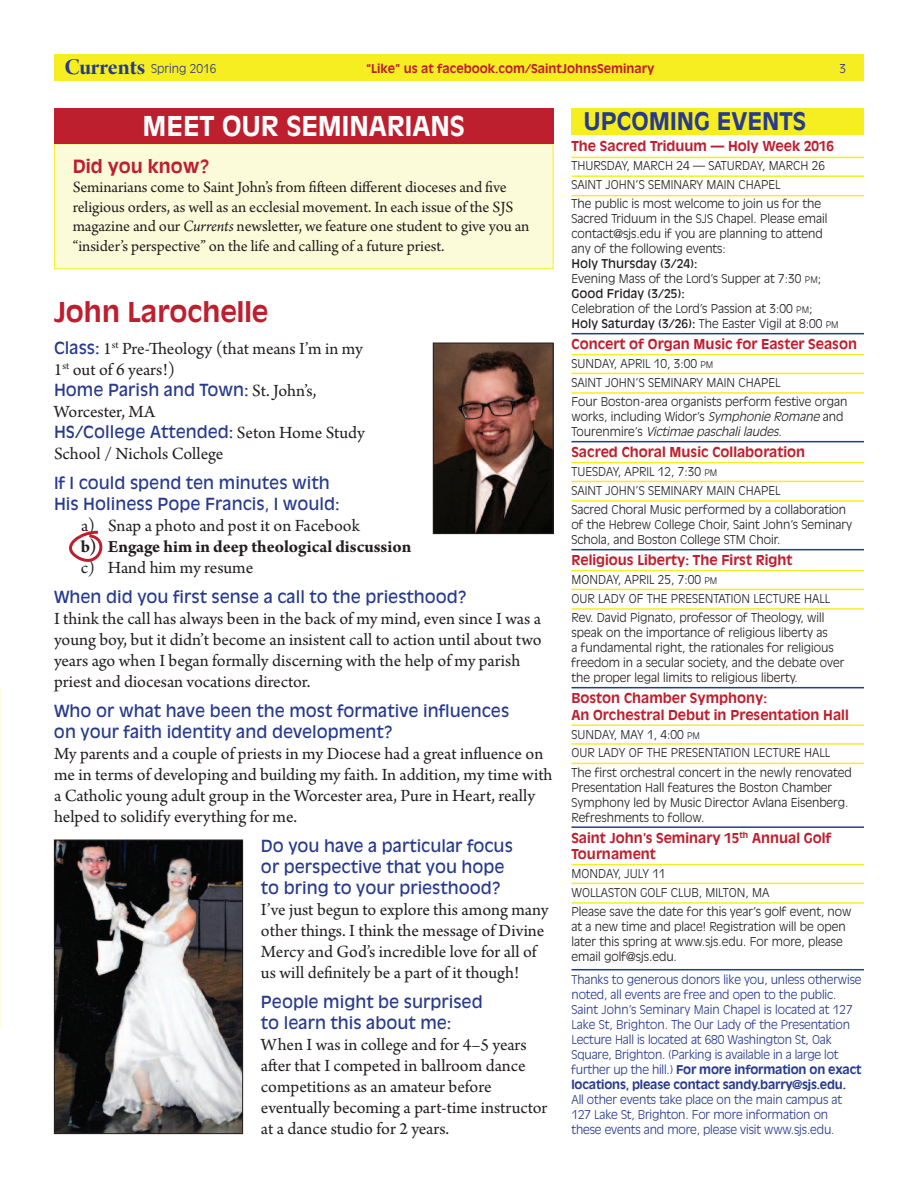
<style>
.page{position:relative;width:918px;height:1188px;background:#fff}
.page>*{position:absolute;margin:0;border:0;box-sizing:border-box;transform-origin:0 0}
.t1{font:700 27px "Antique Olive";color:#fff}
.t2{font:700 27px "Antique Olive";color:#be1f2e}
.t3{font:700 24px "Antique Olive";color:#273a8d}
.t4{font:18px/21px "Arno Pro";color:#231f20}
.t5{font:700 18px "Arno Pro";color:#231f20}
.t6{font:700 18px "Antique Olive";color:#be1f2e}
.t7{font:16.5px/21px "Antique Olive";color:#273a8d}
.t8{font:16.5px/19.5px "Arno Pro";letter-spacing:-.005em;color:#231f20}
.t9{font:700 13.5px/16.5px "Antique Olive";color:#be1f2e}
.t10{font:300 12px/15px "Antique Olive";color:#231f20}
.t11{font:300 12px/15px "Antique Olive";letter-spacing:-.01em;color:#273a8d}
.t12{font:700 12px "Antique Olive";color:#be1f2e}
.s1{font-family:"Arno Pro Bold Display";font-weight:400;font-size:24px}
.s2{font-style:italic}
.s3{font-family:"Antique Olive";font-size:16.5px;color:#273a8d}
.s4{font-family:"Arno Pro";font-size:18px;color:#231f20}
.s5{font-weight:400}
.s6{font-size:9px}
.s7{font-weight:700}
</style>
<div class="page">
<div style="left:55px;top:144px;width:498px;height:124px;background:#fcfbd9"></div>
<div style="left:54px;top:143px;width:500px;height:126px;border:1px solid #f7ee22"></div>
<div style="left:54px;top:54px;width:810px;height:27px;background:#f7ee22"></div>
<div style="left:54px;top:108px;width:500px;height:36px;background:#be1f2e"></div>
<img style="left:435px;top:345px;width:117px;height:187px">
<div style="left:433px;top:343px;width:121px;height:191px;border:1px solid #231f20"></div>
<img style="left:56px;top:842px;width:185px;height:290px">
<div style="left:54px;top:840px;width:189px;height:294px;border:1px solid #231f20"></div>
<svg style="left:69px;top:530px;width:34px;height:32px"></svg>
<hr style="left:572px;top:157px;width:292px;height:1px;background:#f7ee22">
<hr style="left:572px;top:175px;width:292px;height:2px;background:#f7ee22">
<hr style="left:572px;top:195px;width:292px;height:1px;background:#f7ee22">
<hr style="left:572px;top:333px;width:292px;height:1px;background:#273a8d">
<hr style="left:572px;top:354px;width:292px;height:1px;background:#f7ee22">
<hr style="left:572px;top:373px;width:292px;height:1px;background:#f7ee22">
<hr style="left:572px;top:392px;width:292px;height:2px;background:#f7ee22">
<hr style="left:572px;top:441px;width:292px;height:1px;background:#273a8d">
<hr style="left:572px;top:462px;width:292px;height:1px;background:#f7ee22">
<hr style="left:572px;top:481px;width:292px;height:1px;background:#f7ee22">
<hr style="left:572px;top:500px;width:292px;height:2px;background:#f7ee22">
<hr style="left:572px;top:549px;width:292px;height:1px;background:#273a8d">
<hr style="left:572px;top:570px;width:292px;height:1px;background:#f7ee22">
<hr style="left:572px;top:589px;width:292px;height:1px;background:#f7ee22">
<hr style="left:572px;top:608px;width:292px;height:2px;background:#f7ee22">
<hr style="left:572px;top:687px;width:292px;height:1px;background:#273a8d">
<hr style="left:572px;top:724px;width:292px;height:2px;background:#f7ee22">
<hr style="left:572px;top:743px;width:292px;height:2px;background:#f7ee22">
<hr style="left:572px;top:763px;width:292px;height:1px;background:#f7ee22">
<hr style="left:572px;top:826px;width:292px;height:2px;background:#273a8d">
<hr style="left:572px;top:864px;width:292px;height:1px;background:#f7ee22">
<hr style="left:572px;top:883px;width:292px;height:1px;background:#f7ee22">
<hr style="left:572px;top:902px;width:292px;height:2px;background:#f7ee22">
<hr style="left:572px;top:969px;width:292px;height:1px;background:#273a8d">
<div style="left:572px;top:108px;width:292px;height:27px;background:#f7ee22"></div>
<svg style="left:0;top:688px;width:1px;height:342px"></svg>
<p class="t11" style="left:64px;top:62px;width:154px"><span class="s1">Currents</span> Spring 2016</p>
<p class="t12" style="left:366px;top:64px;width:290px">“Like” us at facebook.com/SaintJohnsSeminary</p>
<p class="t11" style="left:839px;top:61px;width:8px">3</p>
<h1 class="t1" style="left:143px;top:115px;width:324px">MEET OUR SEMINARIANS</h1>
<h3 class="t6" style="left:73px;top:159px;width:138px">Did you know?</h3>
<p class="t8" style="left:73px;top:179px;width:458px">Seminarians come to Saint John’s from fifteen different dioceses and five religious orders, as well as an ecclesial movement. In each issue of the SJS magazine and our <span class="s2">Currents</span> newsletter, we feature one student to give you an “insider’s perspective” on the life and calling of a future priest.</p>
<h1 class="t2" style="left:54px;top:301px;width:216px">John Larochelle</h1>
<h3 class="t4" style="left:54px;top:340px;width:310px"><span class="s3">Class:</span> 1<sup>st</sup> Pre-Theology (that means I’m in my<br>1<sup>st</sup> out of 6 years!)</h3>
<h3 class="t7" style="left:54px;top:380px;width:264px">Home Parish and Town: <span class="s4">St. John’s,</span></h3>
<h3 class="t4" style="left:54px;top:403px;width:103px">Worcester, MA</h3>
<h3 class="t7" style="left:54px;top:422px;width:312px">HS/College Attended: <span class="s4">Seton Home Study</span></h3>
<h3 class="t4" style="left:54px;top:445px;width:171px">School / Nichols College</h3>
<h3 class="t7" style="left:54px;top:473px;width:287px">If I could spend ten minutes with<br>His Holiness Pope Francis, I would:</h3>
<h3 class="t4" style="left:81px;top:517px;width:280px">a) Snap a photo and post it on Facebook</h3>
<h3 class="t5" style="left:81px;top:540px;width:332px">b) Engage him in deep theological discussion</h3>
<h3 class="t4" style="left:81px;top:559px;width:174px">c) Hand him my resume</h3>
<h3 class="t7" style="left:54px;top:587px;width:415px">When did you first sense a call to the priesthood?</h3>
<p class="t4" style="left:54px;top:610px;width:489px">I think the call has always been in the back of my mind, even since I was a young boy, but it didn’t become an insistent call to action until about two years ago when I began formally discerning with the help of my parish priest and diocesan vocations director.</p>
<h3 class="t7" style="left:54px;top:701px;width:457px">Who or what have been the most formative influences on your faith identity and development?</h3>
<p class="t4" style="left:54px;top:745px;width:500px">My parents and a couple of priests in my Diocese had a great influence on me in terms of developing and building my faith. In addition, my time with a Catholic young adult group in the Worcester area, Pure in Heart, really helped to solidify everything for me.</p>
<h3 class="t7" style="left:261px;top:836px;width:253px">Do you have a particular focus or perspective that you hope to bring to your priesthood?</h3>
<h3 class="t4" style="left:261px;top:901px;width:289px">I’ve just begun to explore this among many other things. I think the message of Divine Mercy and God’s incredible love for all of us will definitely be a part of it though!</h3>
<h3 class="t7" style="left:261px;top:992px;width:223px">People might be surprised to learn this about me:</h3>
<h3 class="t4" style="left:261px;top:1036px;width:288px">When I was in college and for 4–5 years after that I competed in ballroom dance competitions as an amateur before eventually becoming a part-time instructor at a dance studio for 2 years.</h3>
<h2 class="t3" style="left:584px;top:112px;width:224px">UPCOMING EVENTS</h2>
<p class="t9" style="left:572px;top:139px;width:264px">The Sacred Triduum — Holy Week 2016</p>
<p class="t10" style="left:572px;top:157px;width:255px;line-height:19.2px">THURSDAY, MARCH 24 — SATURDAY, MARCH 26<br>SAINT JOHN’S SEMINARY MAIN CHAPEL<br>The public is most welcome to join us for the</p>
<p class="t10" style="left:571px;top:212px;width:258px">Sacred Triduum in the SJS Chapel. Please email contact@sjs.edu if you are planning to attend any of the following events:</p>
<p class="t10" style="left:571px;top:257px;width:269px"><span class="s5">Holy Thursday (3/24):<br></span>Evening Mass of the Lord’s Supper at 7:30 <span class="s6">PM</span>; <span class="s5">Good Friday (3/25):<br></span>Celebration of the Lord’s Passion at 3:00 <span class="s6">PM</span>; <span class="s5">Holy Saturday (3/26):</span> The Easter Vigil at 8:00 <span class="s6">PM</span></p>
<p class="t9" style="left:572px;top:337px;width:287px">Concert of Organ Music for Easter Season</p>
<p class="t10" style="left:572px;top:355px;width:277px;line-height:19.2px">SUNDAY, APRIL 10, 3:00 <span class="s6">PM<br></span>SAINT JOHN’S SEMINARY MAIN CHAPEL<br>Four Boston-area organists perform festive organ</p>
<p class="t10" style="left:571px;top:410px;width:273px">works, including Widor’s <span class="s2">SymphonieRomane</span>and<br>To u r e n m i r e ’s <span class="s2">Victimae paschali laudes</span>.</p>
<p class="t9" style="left:572px;top:445px;width:235px">Sacred Choral Music Collaboration</p>
<p class="t10" style="left:572px;top:463px;width:276px;line-height:19.2px">TUESDAY, APRIL 12, 7:30 <span class="s6">PM<br></span>SAINT JOHN’S SEMINARY MAIN CHAPEL<br>Sacred Choral Music performed by a collaboration</p>
<p class="t10" style="left:571px;top:518px;width:282px">of the Hebrew College Choir, Saint John’s Seminary<br>Schola, and Boston College STM Choir.</p>
<p class="t9" style="left:572px;top:553px;width:223px">Religious Liberty: The First Right</p>
<p class="t10" style="left:572px;top:571px;width:260px;line-height:19.2px">MONDAY, APRIL 25, 7:00 <span class="s6">PM<br></span>OUR LADY OF THE PRESENTATION LECTURE HALL<br>Rev. David Pignato, professor of Theology, will</p>
<p class="t10" style="left:571px;top:626px;width:274px">speak on the importance of religious liberty as<br>a fundamental right, the rationales for religious freedom in a secular society, and the debate over the proper legal limits to religious liberty.</p>
<p class="t9" style="left:572px;top:691px;width:279px">Boston Chamber Symphony:<br>An Orchestral Debut in Presentation Hall</p>
<p class="t10" style="left:572px;top:725px;width:282px;line-height:19.2px">SUNDAY, MAY 1, 4:00 <span class="s6">PM<br></span>OUR LADY OF THE PRESENTATION LECTURE HALL<br>The first orchestral concert in the newly renovated</p>
<p class="t10" style="left:571px;top:781px;width:279px">Presentation Hall features the Boston Chamber<br>Symphony led by Music Director Avlana Eisenberg.<br>Refreshments to follow.</p>
<p class="t9" style="left:572px;top:830px;width:262px">Saint John’s Seminary 15<sup>th</sup> Annual Golf<br>Tournament</p>
<p class="t10" style="left:572px;top:865px;width:282px;line-height:19.2px">MONDAY, JULY 11<br>WOLLASTON GOLF CLUB, MILTON, MA<br>Please save the date for this year’s golf event, now</p>
<p class="t10" style="left:571px;top:920px;width:276px">at a new time and place! Registration will be open later this spring at www.sjs.edu. For more, please email golf@sjs.edu.</p>
<p class="t11" style="left:572px;top:973px;width:292px">Thanks to generous donors like you, unless otherwise noted, all events are free and open to the public.<br>Saint John’s Seminary Main Chapel is located at 127<br>Lake St, Brighton. The Our Lady of the Presentation Lecture Hall is located at 680 Washington St, Oak Square, Brighton. (Parking is available in a large lot further up the hill.) <span class="s7">For more information on exact locations, please contact sandy.barry@sjs.edu.</span></p>
<p class="t11" style="left:572px;top:1093px;width:272px">All other events take place on the main campus at<br>127 Lake St, Brighton. For more information on these events and more, please visit www.sjs.edu.</p>
</div>
